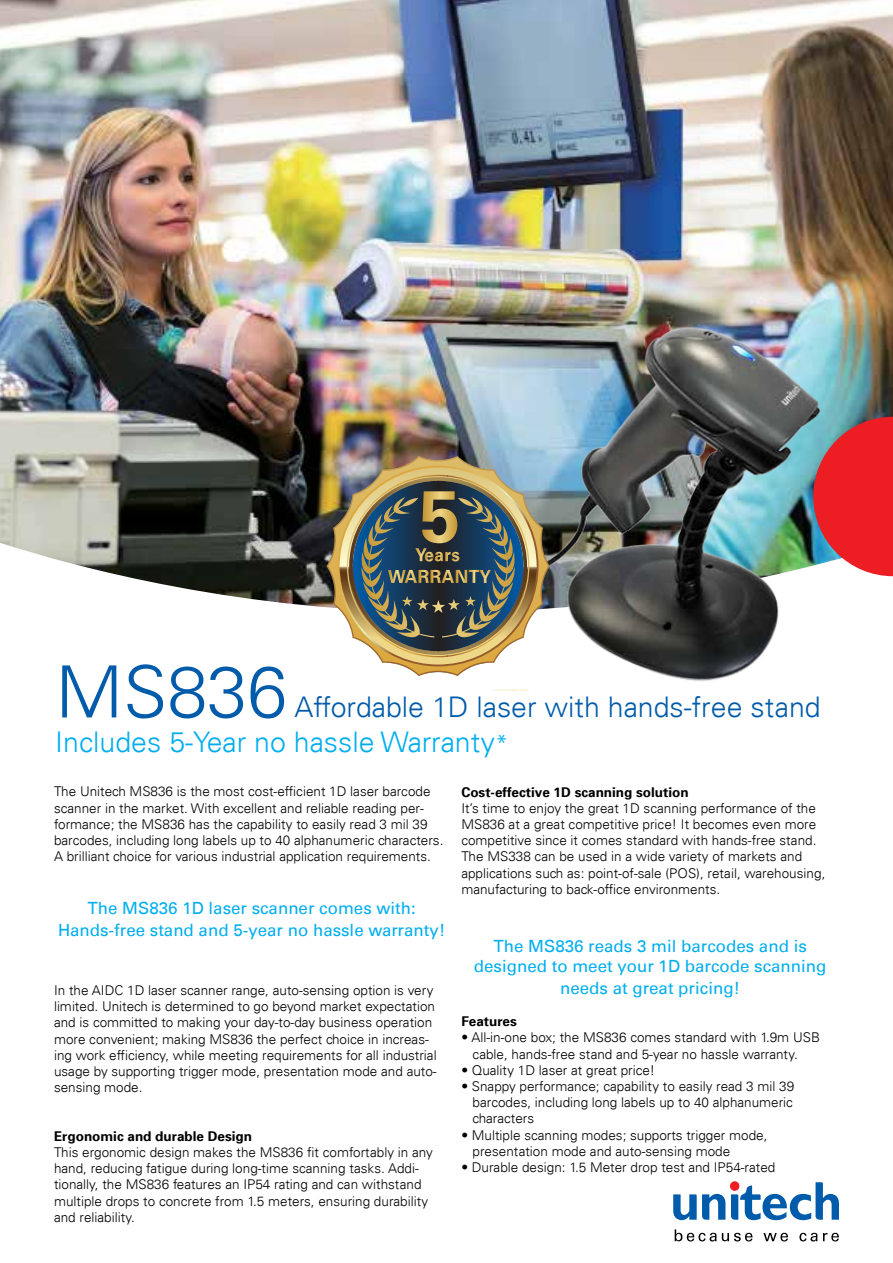
<style>
.page{position:relative;width:893px;height:1263px;background:#fff}
.page>*{position:absolute;margin:0;border:0;box-sizing:border-box;transform-origin:0 0}
.t1{font:300 72px "Univers LT";color:#005baa}
.t2{font:300 28.5px/34.2px "Univers LT";color:#005baa}
.t3{font:16.8px/20.9px "Univers LT";color:#00aeef;text-align:center}
.t4{font:300 13.5px/16.2px "Univers LT";color:#000}
.t5{font:700 13.5px "Univers 65";color:#000}
.s1{color:#00aeef}
.s2{font-size:24px;color:#00aeef}
</style>
<div class="page">
<svg style="left:675px;top:1229px;width:78px;height:12px"></svg>
<svg style="left:763px;top:1233px;width:25px;height:8px"></svg>
<svg style="left:799px;top:1233px;width:18px;height:8px"></svg>
<svg style="left:823px;top:1233px;width:16px;height:8px"></svg>
<svg style="left:673px;top:1182px;width:166px;height:38px"></svg>
<img style="left:0;top:0;width:893px;height:608px">
<img style="left:429px;top:306px;width:464px;height:385px">
<img style="left:326px;top:456px;width:223px;height:220px">
<img style="left:347px;top:475px;width:182px;height:182px">
<h1 class="t1" style="left:55px;top:648px;width:234px">MS836</h1>
<h2 class="t2" style="left:55px;top:690px;width:767px;text-indent:239px">Affordable 1D laser with hands-free stand<br><span class="s1">Includes 5-Year no hassle Warranty</span><span class="s2">*</span></h2>
<p class="t4" style="left:54px;top:783px;width:391px">The Unitech MS836 is the most cost-efficient 1D laser barcode scanner in the market. With excellent and reliable reading per&shy;formance; the MS836 has the capability to easily read 3 mil 39 barcodes, including long labels up to 40 alphanumeric characters.<br>A brilliant choice for various industrial application requirements.</p>
<p class="t3" style="left:58px;top:897px;width:389px;line-height:21.6px">The MS836 1D laser scanner comes with:<br>Hands-free stand and 5-year no hassle warranty!</p>
<p class="t5" style="left:461px;top:783px;width:229px">Cost-effective 1D scanning solution</p>
<p class="t4" style="left:461px;top:800px;width:366px">It’s time to enjoy the great 1D scanning performance of the MS836 at a great competitive price! It becomes even more competitive since it comes standard with hands-free stand.<br>The MS338 can be used in a wide variety of markets and applications such as: point-of-sale (POS), retail, warehousing, manufacturing to back-office environments.</p>
<p class="t3" style="left:474px;top:936px;width:354px">The MS836 reads 3 mil barcodes and is designed to meet your 1D barcode scanning needs at great pricing!</p>
<p class="t5" style="left:461px;top:1013px;width:57px">Features</p>
<p class="t4" style="left:473px;top:1029px;width:349px;text-indent:-11px">• All-in-one box; the MS836 comes standard with 1.9m USB cable, hands-free stand and 5-year no hassle warranty.</p>
<p class="t4" style="left:461px;top:1062px;width:195px">• Quality 1D laser at great price!</p>
<p class="t4" style="left:473px;top:1078px;width:323px;text-align:justify;text-indent:-11px">• Snappy performance; capability to easily read 3 mil 39 barcodes, including long labels up to 40 alphanumeric characters</p>
<p class="t4" style="left:473px;top:1127px;width:296px;text-indent:-11px">• Multiple scanning modes; supports trigger mode, presentation mode and auto-sensing mode</p>
<p class="t4" style="left:461px;top:1159px;width:315px">• Durable design: 1.5 Meter drop test and IP54-rated</p>
<p class="t4" style="left:54px;top:982px;width:384px">In the AIDC 1D laser scanner range, auto-sensing option is very limited. Unitech is determined to go beyond market expectation and is committed to making your day-to-day business operation more convenient; making MS836 the perfect choice in increas&shy;ing work efficiency, while meeting requirements for all industrial usage by supporting trigger mode, presentation mode and auto&shy;sensing mode.</p>
<p class="t5" style="left:54px;top:1127px;width:200px">Ergonomic and durable Design</p>
<p class="t4" style="left:54px;top:1144px;width:380px">This ergonomic design makes the MS836 fit comfortably in any hand, reducing fatigue during long-time scanning tasks. Addi&shy;tionally, the MS836 features an IP54 rating and can withstand multiple drops to concrete from 1.5 meters, ensuring durability and reliability.</p>
</div>
